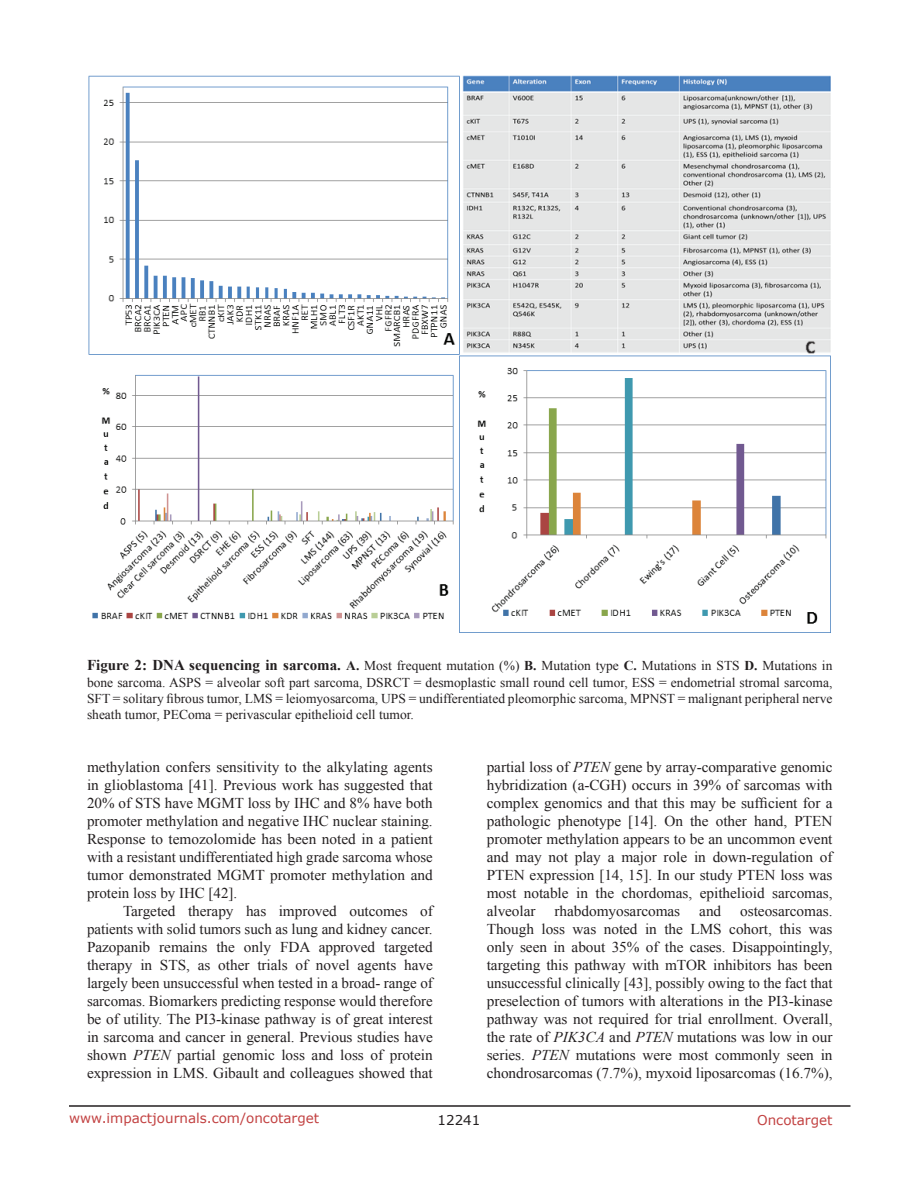
<style>
.page{position:relative;width:918px;height:1188px;background:#fff}
.page>*{position:absolute;margin:0;border:0;box-sizing:border-box;transform-origin:0 0}
.t1{font:15px/18px "Times New Roman";letter-spacing:-.005em;color:#231f20;text-align:justify}
.t2{font:13.5px/16.2px "Times New Roman";color:#231f20;text-align:justify}
.t3{font:13.5px "Verdana";color:#c24141}
.t4{font:13.5px "Verdana";color:#231f20}
.s1{font-weight:700;font-size:15px}
.s2{font-weight:700}
.s3{font-style:italic}
</style>
<div class="page">
<hr style="left:69px;top:1105px;width:781px;height:2px;background:#231f20">
<img style="left:88px;top:76px;width:742px;height:557px">
<p class="t2" style="left:87px;top:657px;width:747px"><span class="s1">Figure 2: DNA sequencing in sarcoma.</span> <span class="s2">A.</span> Most frequent mutation (%) <span class="s2">B.</span> Mutation type <span class="s2">C.</span> Mutations in STS <span class="s2">D.</span> Mutations in bone sarcoma. ASPS = alveolar soft part sarcoma, DSRCT = desmoplastic small round cell tumor, ESS = endometrial stromal sarcoma, SFT = solitary fibrous tumor, LMS = leiomyosarcoma, UPS = undifferentiated pleomorphic sarcoma, MPNST = malignant peripheral nerve sheath tumor, PEComa = perivascular epithelioid cell tumor.</p>
<p class="t1" style="left:87px;top:758px;width:347px">methylation confers sensitivity to the alkylating agents in glioblastoma [41]. Previous work has suggested that 20% of STS have MGMT loss by IHC and 8% have both promoter methylation and negative IHC nuclear staining.<br>Response to temozolomide has been noted in a patient with a resistant undifferentiated high grade sarcoma whose tumor demonstrated MGMT promoter methylation and protein loss by IHC [42].</p>
<p class="t1" style="left:87px;top:902px;width:347px;text-indent:36px">Targeted therapy has improved outcomes of patients with solid tumors such as lung and kidney cancer.<br>Pazopanib remains the only FDA approved targeted therapy in STS, as other trials of novel agents have largely been unsuccessful when tested in a broad- range of sarcomas. Biomarkers predicting response would therefore be of utility. The PI3-kinase pathway is of great interest in sarcoma and cancer in general. Previous studies have shown <span class="s3">PTEN</span> partial genomic loss and loss of protein expression in LMS. Gibault and colleagues showed that</p>
<p class="t1" style="left:487px;top:758px;width:347px">partial loss of <span class="s3">PTEN</span> gene by array-comparative genomic hybridization (a-CGH) occurs in 39% of sarcomas with complex genomics and that this may be sufficient for a pathologic phenotype [14]. On the other hand, PTEN promoter methylation appears to be an uncommon event and may not play a major role in down-regulation of PTEN expression [14, 15]. In our study PTEN loss was most notable in the chordomas, epithelioid sarcomas, alveolar</p>
<p class="t1" style="left:555px;top:902px;width:127px">rhabdomyosarcomas</p>
<p class="t1" style="left:699px;top:902px;width:23px">and</p>
<p class="t1" style="left:487px;top:902px;width:347px;text-indent:254px">osteosarcomas.<br>Though loss was noted in the LMS cohort, this was only seen in about 35% of the cases. Disappointingly, targeting this pathway with mTOR inhibitors has been unsuccessful clinically [43], possibly owing to the fact that preselection of tumors with alterations in the PI3-kinase pathway was not required for trial enrollment. Overall, the rate of <span class="s3">PIK3CA</span> and <span class="s3">PTEN</span> mutations was low in our series. <span class="s3">PTEN</span> mutations were most commonly seen in chondrosarcomas (7.7%), myxoid liposarcomas (16.7%),</p>
<p class="t3" style="left:69px;top:1109px;width:252px">www.impactjournals.com/oncotarget</p>
<p class="t4" style="left:438px;top:1111px;width:44px">12241</p>
<p class="t3" style="left:757px;top:1111px;width:77px">Oncotarget</p>
</div>
